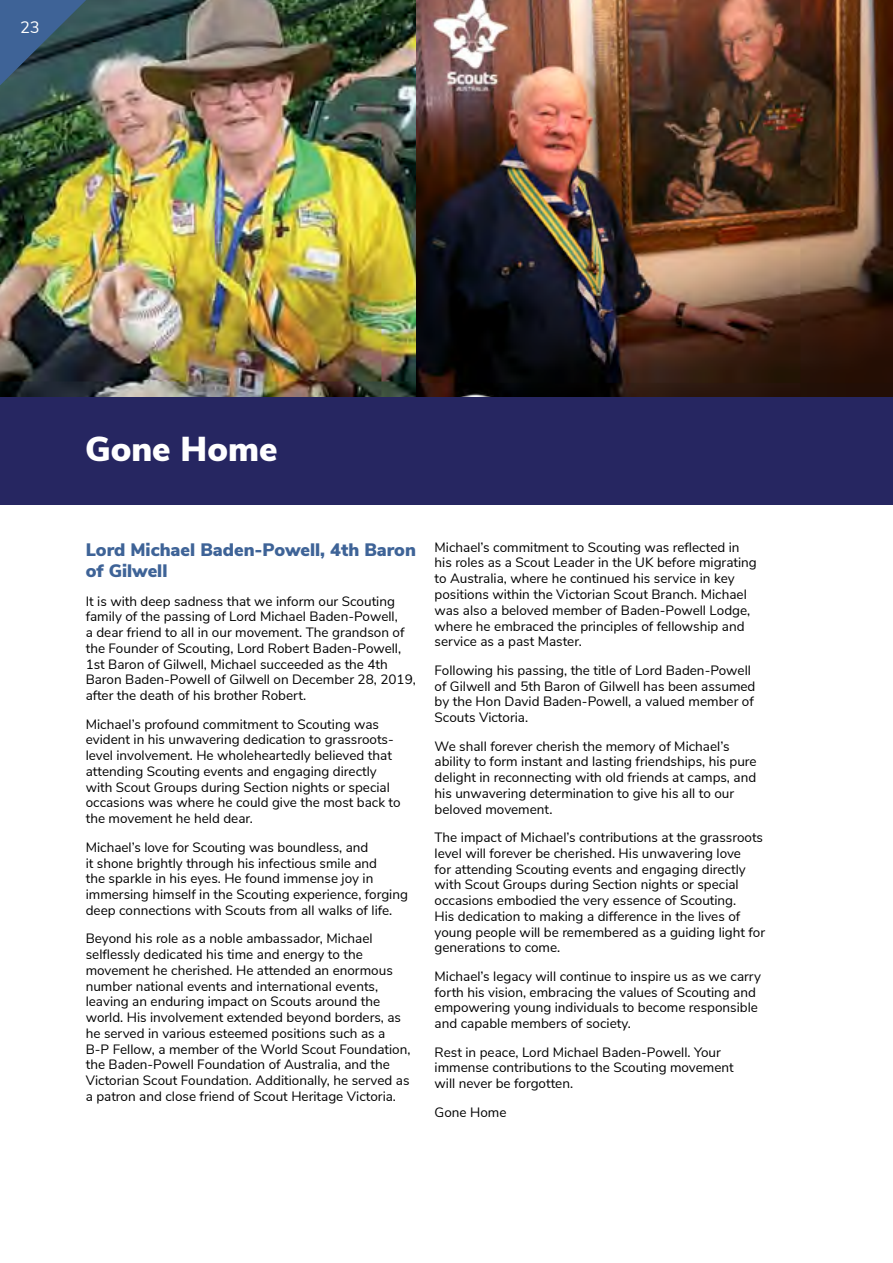
<style>
.page{position:relative;width:893px;height:1263px;background:#fff}
.page>*{position:absolute;margin:0;border:0;box-sizing:border-box;transform-origin:0 0}
.t1{font:900 34.5px "Nunito Sans";color:#fff}
.t2{font:900 18px/21px "Nunito Sans";color:#3e6397}
.t3{font:16.5px "Nunito Sans";color:#fff}
.t4{font:13.5px/15.8px "Nunito Sans";color:#000}
</style>
<div class="page">
<img style="left:0;top:0;width:417px;height:397px">
<img style="left:417px;top:0;width:476px;height:397px">
<svg style="left:0;top:0;width:86px;height:85px;background:#375872"></svg>
<div style="left:0;top:397px;width:893px;height:108px;background:#262661"></div>
<p class="t3" style="left:20px;top:15px;width:21px">23</p>
<h1 class="t1" style="left:85px;top:423px;width:194px">Gone Home</h1>
<h2 class="t2" style="left:86px;top:539px;width:332px">Lord Michael Baden-Powell, 4th Baron of Gilwell</h2>
<p class="t4" style="left:86px;top:592px;width:332px">It is with deep sadness that we inform our Scouting family of the passing of Lord Michael Baden-Powell,<br>a dear friend to all in our movement. The grandson of the Founder of Scouting, Lord Robert Baden-Powell, 1st Baron of Gilwell, Michael succeeded as the 4th Baron Baden-Powell of Gilwell on December 28, 2019, after the death of his brother Robert.</p>
<p class="t4" style="left:86px;top:715px;width:316px">Michael’s profound commitment to Scouting was evident in his unwavering dedication to grassroots&shy;level involvement. He wholeheartedly believed that attending Scouting events and engaging directly with Scout Groups during Section nights or special occasions was where he could give the most back to the movement he held dear.</p>
<p class="t4" style="left:86px;top:838px;width:324px">Michael’s love for Scouting was boundless, and<br>it shone brightly through his infectious smile and<br>the sparkle in his eyes. He found immense joy in immersing himself in the Scouting experience, forging deep connections with Scouts from all walks of life.</p>
<p class="t4" style="left:86px;top:930px;width:326px">Beyond his role as a noble ambassador, Michael selflessly dedicated his time and energy to the movement he cherished. He attended an enormous number national events and international events, leaving an enduring impact on Scouts around the world. His involvement extended beyond borders, as he served in various esteemed positions such as a B-P Fellow, a member of the World Scout Foundation, the Baden-Powell Foundation of Australia, and the Victorian Scout Foundation. Additionally, he served as a patron and close friend of Scout Heritage Victoria.</p>
<p class="t4" style="left:435px;top:538px;width:324px">Michael’s commitment to Scouting was reflected in his roles as a Scout Leader in the UK before migrating to Australia, where he continued his service in key positions within the Victorian Scout Branch. Michael was also a beloved member of Baden-Powell Lodge, where he embraced the principles of fellowship and service as a past Master.</p>
<p class="t4" style="left:435px;top:661px;width:322px">Following his passing, the title of Lord Baden-Powell of Gilwell and 5th Baron of Gilwell has been assumed by the Hon David Baden-Powell, a valued member of Scouts Victoria.</p>
<p class="t4" style="left:435px;top:737px;width:324px">We shall forever cherish the memory of Michael’s ability to form instant and lasting friendships, his pure delight in reconnecting with old friends at camps, and his unwavering determination to give his all to our beloved movement.</p>
<p class="t4" style="left:435px;top:829px;width:332px">The impact of Michael’s contributions at the grassroots level will forever be cherished. His unwavering love<br>for attending Scouting events and engaging directly with Scout Groups during Section nights or special occasions embodied the very essence of Scouting.<br>His dedication to making a difference in the lives of young people will be remembered as a guiding light for generations to come.</p>
<p class="t4" style="left:435px;top:967px;width:328px">Michael’s legacy will continue to inspire us as we carry forth his vision, embracing the values of Scouting and empowering young individuals to become responsible and capable members of society.</p>
<p class="t4" style="left:435px;top:1043px;width:301px">Rest in peace, Lord Michael Baden-Powell. Your immense contributions to the Scouting movement will never be forgotten.</p>
<p class="t4" style="left:435px;top:1103px;width:73px">Gone Home</p>
</div>
